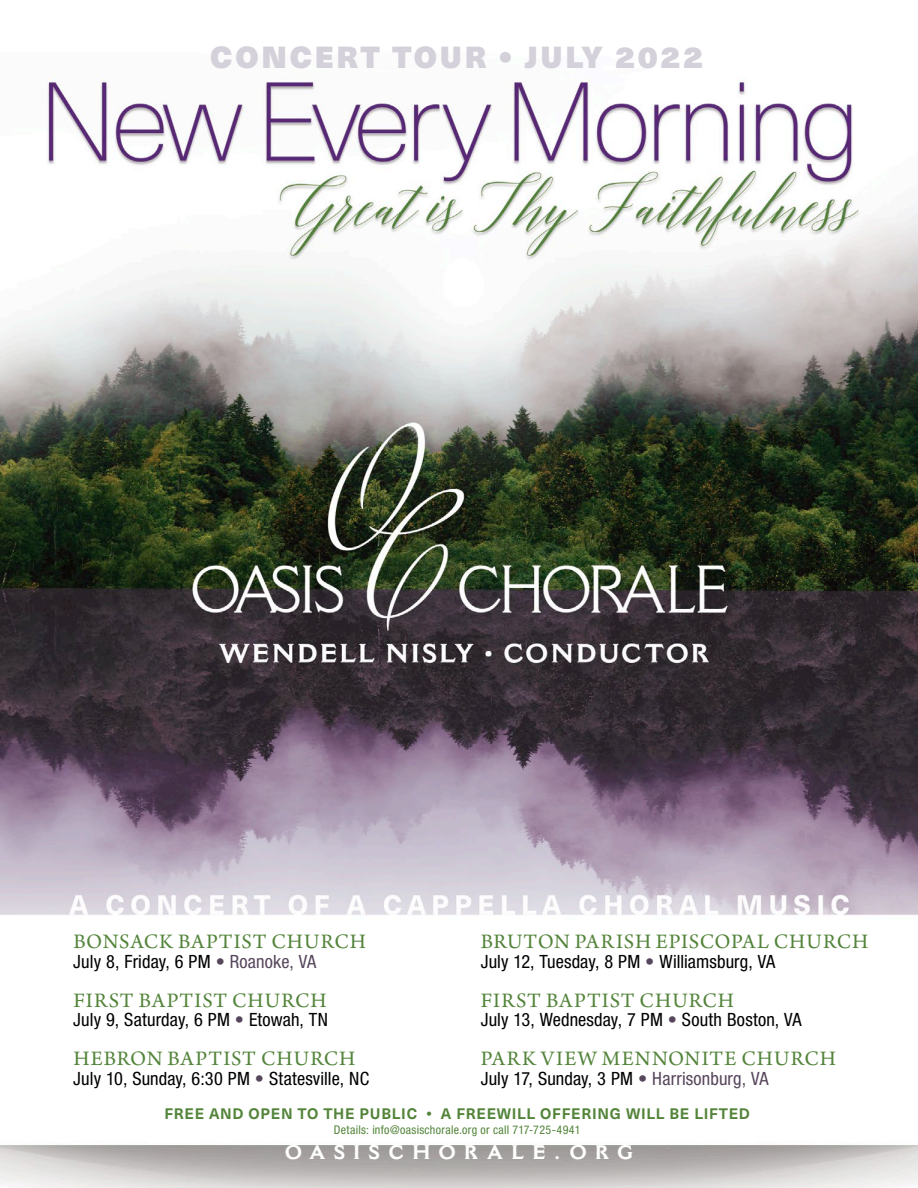
<style>
.page{position:relative;width:918px;height:1188px;background:#fff}
.page>*{position:absolute;margin:0;border:0;box-sizing:border-box;transform-origin:0 0}
.t1{font:30px "Neue Haas Unica Pro X Black";letter-spacing:.09em;color:#d5d1da}
.t2{font:21.6px "Arno Pro";letter-spacing:.035em;color:#53843a}
.t3{font:700 19.5px "Cantoria MT Std";letter-spacing:.42em;color:#fff}
.t4{font:condensed 18.3px "Helvetica Neue LT Std";letter-spacing:.01em;color:#000}
.t5{font:700 15px "Neue Haas Unica Pro";letter-spacing:.05em;color:#53843a}
.t6{font:condensed 12px "Helvetica Neue LT Std";letter-spacing:.025em;color:#53843a}
.s1{color:#57475c}
</style>
<div class="page">
<img style="left:0;top:75px;width:918px;height:1113px">
<h1 class="t1" style="left:210px;top:38px;width:495px">CONCERT TOUR • JULY 2022</h1>
<p class="t2" style="left:73px;top:929px;width:294px">BONSACK BAPTIST CHURCH</p>
<p class="t4" style="left:73px;top:950px;width:245px">July 8, Friday, 6 PM <span class="s1">• Roanoke, VA</span></p>
<p class="t2" style="left:73px;top:988px;width:255px">FIRST BAPTIST CHURCH</p>
<p class="t4" style="left:73px;top:1009px;width:256px">July 9, Saturday, 6 PM <span class="s1">•</span> Etowah, TN</p>
<p class="t2" style="left:73px;top:1046px;width:284px">HEBRON BAPTIST CHURCH</p>
<p class="t4" style="left:73px;top:1067px;width:297px">July 10, Sunday, 6:30 PM <span class="s1">•</span> Statesville, NC</p>
<p class="t2" style="left:481px;top:929px;width:389px">BRUTON PARISH EPISCOPAL CHURCH</p>
<p class="t4" style="left:481px;top:950px;width:296px">July 12, Tuesday, 8 PM <span class="s1">•</span> Williamsburg, VA</p>
<p class="t2" style="left:481px;top:988px;width:255px">FIRST BAPTIST CHURCH</p>
<p class="t4" style="left:481px;top:1009px;width:323px">July 13, Wednesday, 7 PM <span class="s1">•</span> South Boston, VA</p>
<p class="t2" style="left:481px;top:1046px;width:357px">PARK VIEW MENNONITE CHURCH</p>
<p class="t4" style="left:481px;top:1067px;width:289px">July 17, Sunday, 3 PM <span class="s1">• Harrisonburg, VA</span></p>
<p class="t5" style="left:164px;top:1104px;width:587px">FREE AND OPEN TO THE PUBLIC • A FREEWILL OFFERING WILL BE LIFTED</p>
<p class="t6" style="left:334px;top:1122px;width:248px">Details: info@oasischorale.org or call 717-725-4941</p>
<p class="t3" style="left:285px;top:1140px;width:350px">OASISCHORALE.ORG</p>
</div>
